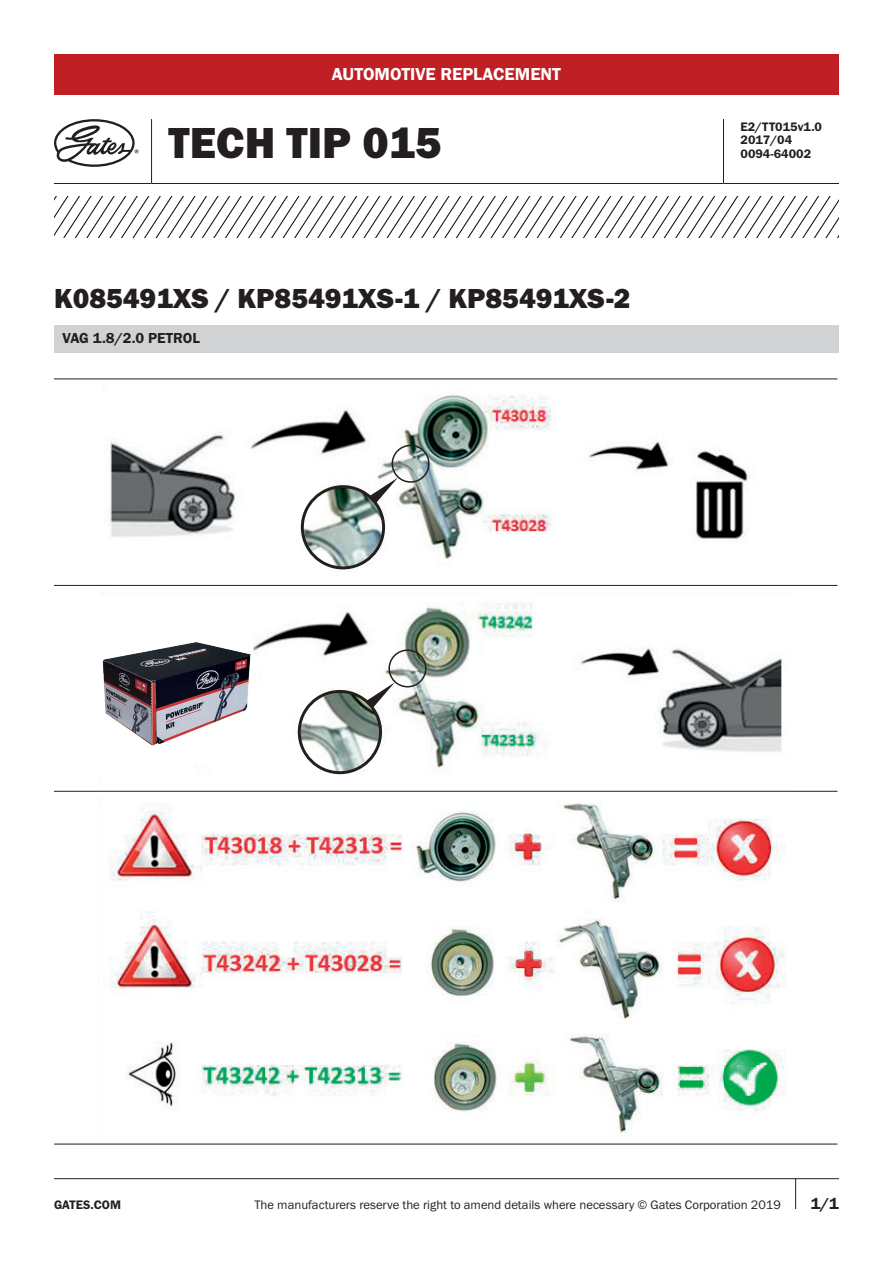
<style>
.page{position:relative;width:893px;height:1263px;background:#fff}
.page>*{position:absolute;margin:0;border:0;box-sizing:border-box;transform-origin:0 0}
.t1{font:45px "Franklin Gothic URW Hea";color:#231f20}
.t2{font:28.5px "Franklin Gothic URW Hea";color:#231f20}
.t3{font:18px "Franklin Gothic URW Dem";color:#fff}
.t4{font:16.5px "Franklin Gothic URW Dem";color:#231f20}
.t5{font:15px "Franklin Gothic URW Dem";letter-spacing:-.01em;color:#231f20}
.t6{font:12.75px "Franklin Gothic URW Boo";color:#231f20}
.t7{font:12.75px/13.5px "Franklin Gothic URW Dem";color:#231f20}
</style>
<div class="page">
<hr style="left:54px;top:1178px;width:785px;height:1px;background:#231f20">
<hr style="left:795px;top:1178px;width:1px;height:31px;background:#231f20">
<div style="left:54px;top:54px;width:785px;height:40px;background:#c02025"></div>
<hr style="left:151px;top:119px;width:1px;height:64px;background:#231f20">
<hr style="left:723px;top:119px;width:1px;height:64px;background:#231f20">
<hr style="left:54px;top:183px;width:98px;height:1px;background:#231f20">
<hr style="left:152px;top:183px;width:571px;height:1px;background:#231f20">
<hr style="left:723px;top:183px;width:116px;height:1px;background:#231f20">
<svg style="left:54px;top:119px;width:85px;height:48px"></svg>
<svg style="left:54px;top:197px;width:785px;height:40px"></svg>
<div style="left:54px;top:325px;width:785px;height:27px;background:#d1d2d4"></div>
<hr style="left:54px;top:378px;width:783px;height:1px;background:#231f20">
<hr style="left:54px;top:585px;width:783px;height:1px;background:#231f20">
<hr style="left:54px;top:791px;width:783px;height:1px;background:#231f20">
<hr style="left:54px;top:1143px;width:783px;height:1px;background:#231f20">
<img style="left:106px;top:395px;width:644px;height:175px">
<img style="left:195px;top:603px;width:587px;height:172px">
<img style="left:109px;top:803px;width:677px;height:330px">
<div style="left:301px;top:485px;width:84px;height:84px;border:3px solid #231f20;border-radius:50%"></div>
<div style="left:392px;top:445px;width:38px;height:38px;border:2px solid #231f20;border-radius:50%"></div>
<svg style="left:369px;top:477px;width:29px;height:26px"></svg>
<div style="left:298px;top:690px;width:84px;height:84px;border:3px solid #231f20;border-radius:50%"></div>
<div style="left:388px;top:649px;width:38px;height:38px;border:2px solid #231f20;border-radius:50%"></div>
<svg style="left:366px;top:682px;width:29px;height:26px"></svg>
<img style="left:102px;top:621px;width:150px;height:142px">
<h3 class="t3" style="left:332px;top:63px;width:231px">AUTOMOTIVE REPLACEMENT</h3>
<h1 class="t1" style="left:169px;top:114px;width:274px">TECH TIP 015</h1>
<p class="t7" style="left:740px;top:120px;width:83px">E2/TT015v1.0<br>2017/04<br>0094-64002</p>
<h2 class="t2" style="left:54px;top:280px;width:578px">K085491XS / KP85491XS-1 / KP85491XS-2</h2>
<p class="t5" style="left:63px;top:329px;width:139px">VAG 1.8/2.0 PETROL</p>
<p class="t7" style="left:54px;top:1198px;width:69px">GATES.COM</p>
<p class="t6" style="left:254px;top:1197px;width:528px">The manufacturers reserve the right to amend details where necessary © Gates Corporation 2019</p>
<p class="t4" style="left:811px;top:1193px;width:30px">1/1</p>
</div>
